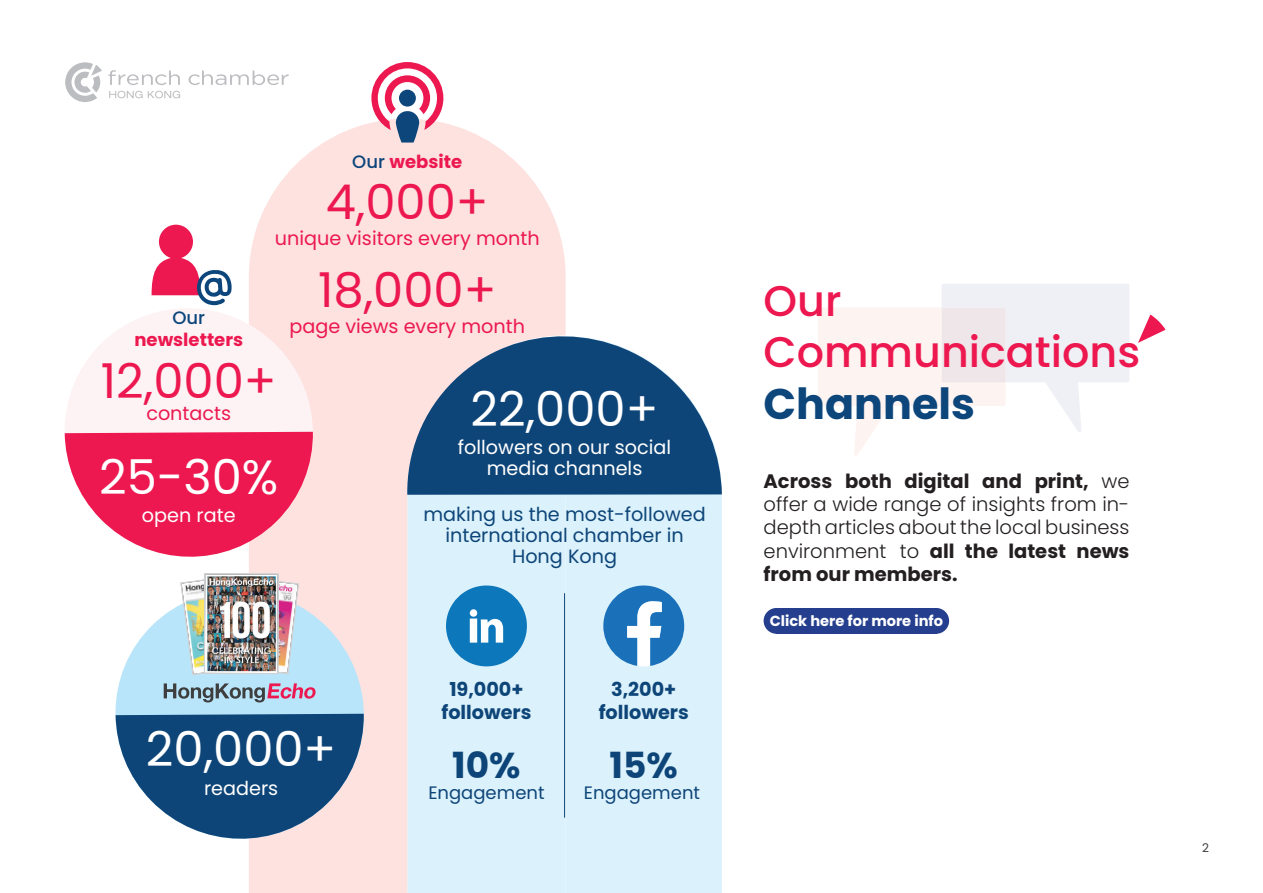
<style>
.page{position:relative;width:1263px;height:893px;background:#fff}
.page>*{position:absolute;margin:0;border:0;box-sizing:border-box;transform-origin:0 0}
.t1{font:48px "Poppins";color:#ec184f}
.t2{font:48px "Poppins";color:#fff}
.t3{font:500 42.9px/51.4px "Poppins";color:#ec184f}
.t4{font:700 42.9px "Poppins";color:#0d467b}
.t5{font:700 36px "Poppins";color:#0e4578}
.t6{font:300 19.5px/23.4px "Poppins";color:#231f20;text-align:justify}
.t7{font:19.2px/21px "Poppins";color:#0e4578;text-align:center}
.t8{font:19.2px "Poppins";color:#ec184f}
.t9{font:19.2px/21px "Poppins";color:#fff;text-align:center}
.t10{font:700 19.2px/22.5px "Poppins";color:#0e4578;text-align:center}
.t11{font:700 18px "Poppins";color:#ec184f}
.t12{font:18px "Poppins";color:#0e4578}
.t13{font:500 18px "Poppins";color:#0d467b}
.t14{font:700 14.55px "Poppins";color:#fff}
.t15{font:12px "Poppins";color:#3e3e3f}
.s1{font-weight:500;color:#0d467b}
.s2{font-weight:700}
</style>
<div class="page">
<div style="left:776px;top:608px;width:161px;height:26px;background:#253f8e"></div>
<div style="left:923px;top:608px;width:26px;height:26px;background:#253f8e;border-radius:50%"></div>
<div style="left:764px;top:608px;width:25px;height:26px;background:#253f8e;border-radius:50%"></div>
<svg style="left:818px;top:284px;width:311px;height:171px"></svg>
<svg style="left:1138px;top:315px;width:27px;height:28px"></svg>
<svg style="left:108px;top:70px;width:72px;height:15px"></svg>
<svg style="left:189px;top:70px;width:100px;height:15px"></svg>
<svg style="left:109px;top:91px;width:71px;height:7px"></svg>
<svg style="left:65px;top:62px;width:37px;height:40px"></svg>
<svg style="left:249px;top:123px;width:317px;height:770px;fill:#fde2e0"></svg>
<div style="left:566px;top:495px;width:156px;height:398px;background:#dbf2fc"></div>
<svg style="left:371px;top:62px;width:72px;height:81px"></svg>
<svg style="left:64px;top:295px;width:261px;height:274px;fill:#fdf3f5"></svg>
<svg style="left:152px;top:225px;width:80px;height:80px"></svg>
<svg style="left:115px;top:577px;width:261px;height:274px;fill:#b9e5fa"></svg>
<svg style="left:116px;top:714px;width:248px;height:137px"></svg>
<svg style="left:164px;top:683px;width:152px;height:19px"></svg>
<svg style="left:65px;top:432px;width:248px;height:243px"></svg>
<svg style="left:407px;top:320px;width:315px;height:175px;fill:#0e4578"></svg>
<svg style="left:603px;top:585px;width:81px;height:81px"></svg>
<div style="left:446px;top:585px;width:81px;height:81px;background:#0c78bb;border-radius:50%"></div>
<svg style="left:470px;top:609px;width:33px;height:34px"></svg>
<hr style="left:564px;top:593px;width:1px;height:225px;background:#0e4578">
<p class="t11" style="left:352px;top:151px;width:112px"><span class="s1">Our</span> website</p>
<p class="t13" style="left:172px;top:307px;width:34px">Our</p>
<p class="t11" style="left:134px;top:329px;width:110px">newsletters</p>
<h1 class="t1" style="left:326px;top:175px;width:164px">4,000+</h1>
<p class="t8" style="left:275px;top:227px;width:266px">unique visitors every month</p>
<h1 class="t1" style="left:318px;top:262px;width:180px">18,000+</h1>
<p class="t8" style="left:289px;top:315px;width:237px">page views every month</p>
<h1 class="t1" style="left:101px;top:353px;width:177px">12,000+</h1>
<p class="t8" style="left:146px;top:402px;width:86px">contacts</p>
<h1 class="t2" style="left:99px;top:449px;width:181px">25-30%</h1>
<p class="t9" style="left:142px;top:505px;width:95px">open rate</p>
<h1 class="t2" style="left:146px;top:722px;width:192px">20,000+</h1>
<p class="t9" style="left:204px;top:778px;width:76px">readers</p>
<h1 class="t2" style="left:471px;top:381px;width:189px">22,000+</h1>
<p class="t9" style="left:458px;top:437px;width:215px">followers on our social media channels</p>
<p class="t7" style="left:423px;top:504px;width:284px">making us the most-followed international chamber in<br>Hong Kong</p>
<p class="t10" style="left:441px;top:678px;width:92px">19,000+ followers</p>
<p class="t10" style="left:599px;top:678px;width:92px">3,200+ followers</p>
<h3 class="t5" style="left:452px;top:744px;width:70px">10%</h3>
<h3 class="t5" style="left:610px;top:744px;width:70px">15%</h3>
<p class="t12" style="left:428px;top:782px;width:118px">Engagement</p>
<p class="t12" style="left:584px;top:782px;width:118px">Engagement</p>
<h2 class="t3" style="left:764px;top:275px;width:378px">Our<br>Communications</h2>
<h2 class="t4" style="left:764px;top:379px;width:213px">Channels</h2>
<p class="t6" style="left:764px;top:469px;width:367px"><span class="s2">Across both digital and print,</span> we offer a wide range of insights from in&shy;depth articles about the local business environment to <span class="s2">all the latest news from our members.</span></p>
<p class="t14" style="left:770px;top:613px;width:175px">Click here for more info</p>
<p class="t15" style="left:1202px;top:840px;width:8px">2</p>
</div>
